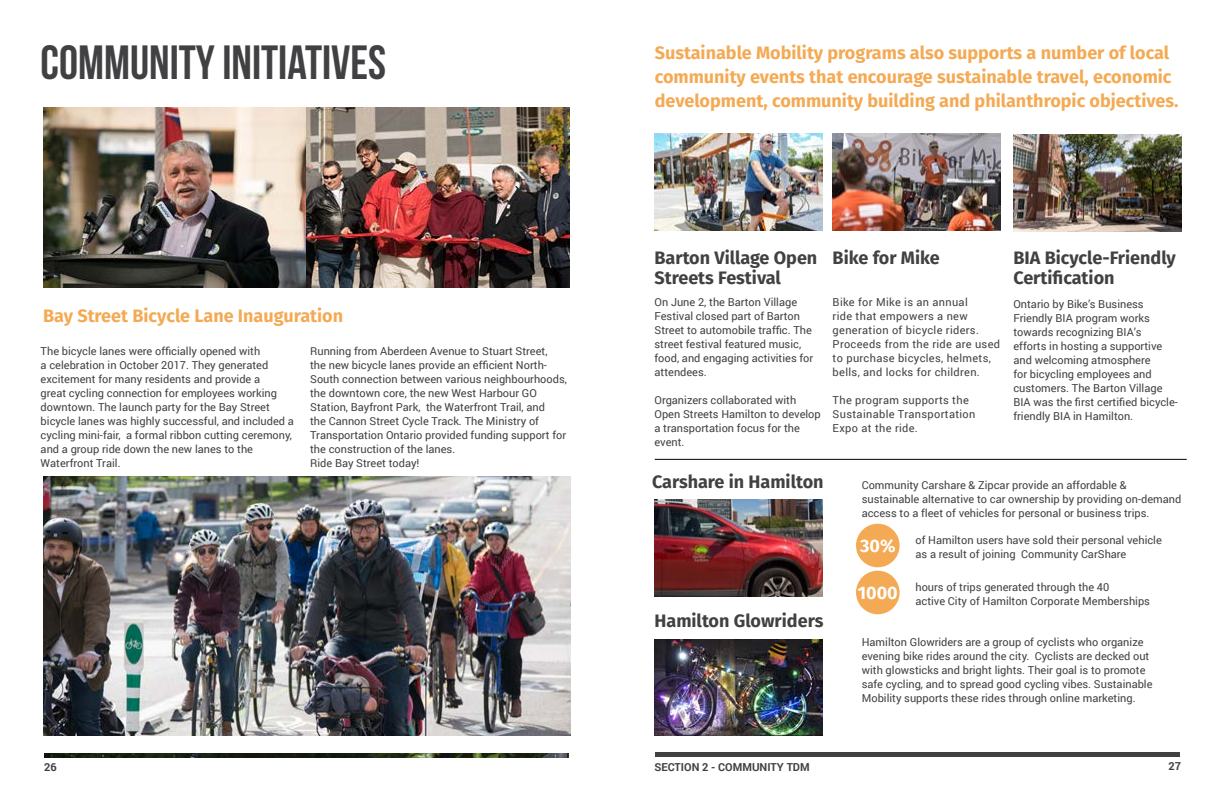
<style>
.page{position:relative;width:1224px;height:792px;background:#fff}
.page>*{position:absolute;margin:0;border:0;box-sizing:border-box;transform-origin:0 0}
.t1{font:48px "Bebas Neue";color:#414042}
.t2{font:700 18px/24px "Fira Sans";color:#f4aa54}
.t3{font:700 18px/20px "Fira Sans";color:#414042}
.t4{font:700 18px "Fira Sans";color:#fff}
.t5{font:11px/14px "Roboto";color:#414042}
.t6{font:11px/14px "Roboto";letter-spacing:.03em;color:#414042}
.t7{font:700 11px "Roboto";color:#414042}
</style>
<div class="page">
<img style="left:44px;top:753px;width:525px;height:4px">
<hr style="left:655px;top:753px;width:524px;height:4px;background:#414042">
<img style="left:655px;top:134px;width:168px;height:96px">
<img style="left:833px;top:134px;width:168px;height:96px">
<img style="left:1013px;top:135px;width:168px;height:96px">
<hr style="left:655px;top:459px;width:532px;height:1px;background:#000">
<img style="left:655px;top:500px;width:168px;height:96px">
<img style="left:655px;top:639px;width:168px;height:97px">
<div style="left:856px;top:571px;width:44px;height:43px;background:#f4aa54;border-radius:50%"></div>
<div style="left:856px;top:524px;width:44px;height:43px;background:#f4aa54;border-radius:50%"></div>
<img style="left:43px;top:477px;width:527px;height:259px">
<img style="left:43px;top:107px;width:527px;height:180px">
<h1 class="t1" style="left:41px;top:36px;width:347px">COMMUNITY INITIATIVES</h1>
<h2 class="t2" style="left:43px;top:302px;width:302px">Bay Street Bicycle Lane Inauguration</h2>
<p class="t5" style="left:41px;top:344px;width:255px">The bicycle lanes were officially opened with<br>a celebration in October 2017. They generated excitement for many residents and provide a<br>great cycling connection for employees working downtown. The launch party for the Bay Street bicycle lanes was highly successful, and included a cycling mini-fair, a formal ribbon cutting ceremony, and a group ride down the new lanes to the Waterfront Trail.</p>
<p class="t5" style="left:310px;top:344px;width:258px">Running from Aberdeen Avenue to Stuart Street,<br>the new bicycle lanes provide an efficient North-South connection between various neighbourhoods, the downtown core, the new West Harbour GO Station, Bayfront Park, the Waterfront Trail, and<br>the Cannon Street Cycle Track. The Ministry of Transportation Ontario provided funding support for the construction of the lanes.<br>Ride Bay Street today!</p>
<p class="t7" style="left:44px;top:759px;width:14px">26</p>
<h2 class="t2" style="left:655px;top:40px;width:525px">Sustainable Mobility programs also supports a number of local community events that encourage sustainable travel, economic development, community building and philanthropic objectives.</h2>
<h2 class="t3" style="left:655px;top:246px;width:164px">Barton Village Open<br>Streets Festival</h2>
<h2 class="t3" style="left:1013px;top:246px;width:164px">BIA Bicycle-Friendly<br>Certification</h2>
<p class="t5" style="left:1013px;top:296px;width:166px">Ontario by Bike’s Business<br>Friendly BIA program works towards recognizing BIA’s<br>efforts in hosting a supportive and welcoming atmosphere<br>for bicycling employees and customers. The Barton Village<br>BIA was the first certified bicycle&shy;friendly BIA in Hamilton.</p>
<h2 class="t3" style="left:833px;top:246px;width:109px">Bike for Mike</h2>
<p class="t6" style="left:833px;top:295px;width:169px">Bike for Mike is an annual<br>ride that empowers a new generation of bicycle riders.<br>Proceeds from the ride are used to purchase bicycles, helmets, bells, and locks for children.</p>
<p class="t6" style="left:833px;top:393px;width:144px">The program supports the<br>Sustainable Transportation<br>Expo at the ride.</p>
<p class="t5" style="left:655px;top:295px;width:160px">On June 2, the Barton Village<br>Festival closed part of Barton<br>Street to automobile traffic. The street festival featured music, food, and engaging activities for attendees.</p>
<p class="t5" style="left:655px;top:393px;width:168px">Organizers collaborated with<br>Open Streets Hamilton to develop a transportation focus for the event.</p>
<h2 class="t3" style="left:652px;top:470px;width:173px">Carshare in Hamilton</h2>
<h2 class="t3" style="left:655px;top:610px;width:170px">Hamilton Glowriders</h2>
<p class="t7" style="left:655px;top:759px;width:157px">SECTION 2 - COMMUNITY TDM</p>
<p class="t5" style="left:862px;top:478px;width:321px">Community Carshare &amp; Zipcar provide an affordable &amp; sustainable alternative to car ownership by providing on-demand access to a fleet of vehicles for personal or business trips.</p>
<h2 class="t4" style="left:860px;top:530px;width:37px">30%</h2>
<h2 class="t4" style="left:858px;top:577px;width:41px">1000</h2>
<p class="t5" style="left:915px;top:533px;width:248px">of Hamilton users have sold their personal vehicle as a result of joining Community CarShare</p>
<p class="t5" style="left:915px;top:580px;width:236px">hours of trips generated through the 40<br>active City of Hamilton Corporate Memberships</p>
<p class="t5" style="left:862px;top:635px;width:292px">Hamilton Glowriders are a group of cyclists who organize evening bike rides around the city. Cyclists are decked out with glowsticks and bright lights. Their goal is to promote safe cycling, and to spread good cycling vibes. Sustainable Mobility supports these rides through online marketing.</p>
<p class="t7" style="left:1169px;top:759px;width:14px">27</p>
</div>
